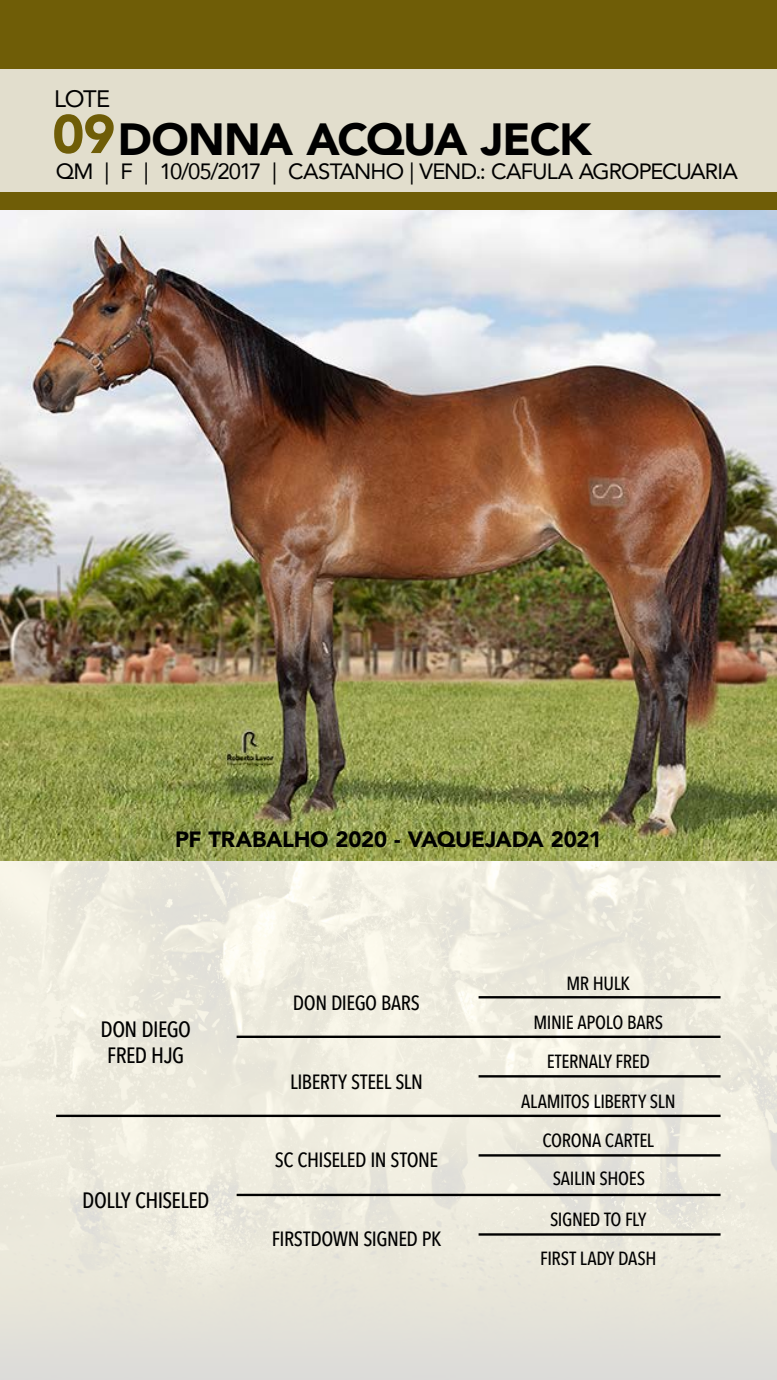
<style>
.page{position:relative;width:777px;height:1380px;background:#fff}
.page>*{position:absolute;margin:0;border:0;box-sizing:border-box;transform-origin:0 0}
.t1{font:900 45px "Avenir";letter-spacing:-.025em;color:#000}
.t2{font:23.76px "Avenir";color:#000}
.t3{font:500 22.17px/25.3px "Avenir Next Condensed";letter-spacing:-.025em;color:#000;text-align:center}
.t4{font:22.08px "Avenir";letter-spacing:-.04em;color:#000}
.t5{font:900 22.08px "Avenir";letter-spacing:-.01em;color:#000}
.t6{font:500 20.58px "Avenir Next Condensed";letter-spacing:-.025em;color:#000}
.t7{font:500 18.99px/39.4px "Avenir Next Condensed";letter-spacing:-.02em;color:#000;text-align:center}
.s1{font-size:53.97px;color:#6f5d07}
</style>
<div class="page">
<img style="left:0;top:860px;width:776px;height:520px">
<hr style="left:56px;top:1115px;width:664px;height:2px;background:#000">
<hr style="left:236px;top:1194px;width:484px;height:2px;background:#000">
<hr style="left:236px;top:1036px;width:484px;height:2px;background:#000">
<hr style="left:478px;top:996px;width:242px;height:2px;background:#000">
<hr style="left:478px;top:1075px;width:242px;height:3px;background:#000">
<hr style="left:478px;top:1154px;width:242px;height:3px;background:#000">
<hr style="left:478px;top:1233px;width:242px;height:3px;background:#000">
<div style="left:0;top:0;width:776px;height:519px;background:#6f5d07"></div>
<img style="left:0;top:210px;width:776px;height:650px">
<div style="left:0;top:69px;width:776px;height:123px;background:#e2decd"></div>
<p class="t2" style="left:54px;top:79px;width:58px">LOTE</p>
<h1 class="t1" style="left:52px;top:101px;width:540px"><span class="s1">09</span>DONNA ACQUA JECK</h1>
<p class="t4" style="left:56px;top:153px;width:683px">QM | F | 10/05/2017 | CASTANHO | VEND.: CAFULA AGROPECUARIA</p>
<p class="t5" style="left:175px;top:820px;width:428px">PF TRABALHO 2020 - VAQUEJADA 2021</p>
<p class="t3" style="left:100px;top:1017px;width:92px">DON DIEGO<br>FRED HJG</p>
<p class="t3" style="left:82px;top:1187px;width:128px">DOLLY CHISELED</p>
<p class="t6" style="left:293px;top:990px;width:128px">DON DIEGO BARS</p>
<p class="t6" style="left:290px;top:1069px;width:134px">LIBERTY STEEL SLN</p>
<p class="t6" style="left:275px;top:1148px;width:165px">SC CHISELED IN STONE</p>
<p class="t6" style="left:271px;top:1227px;width:171px">FIRSTDOWN SIGNED PK</p>
<p class="t7" style="left:521px;top:963px;width:156px">MR HULK<br>MINIE APOLO BARS<br>ETERNALY FRED<br>ALAMITOS LIBERTY SLN<br>CORONA CARTEL</p>
<p class="t7" style="left:550px;top:1157px;width:98px;line-height:41px;text-align:left">SAILIN SHOES<br>SIGNED TO FLY</p>
<p class="t7" style="left:540px;top:1239px;width:118px">FIRST LADY DASH</p>
</div>
